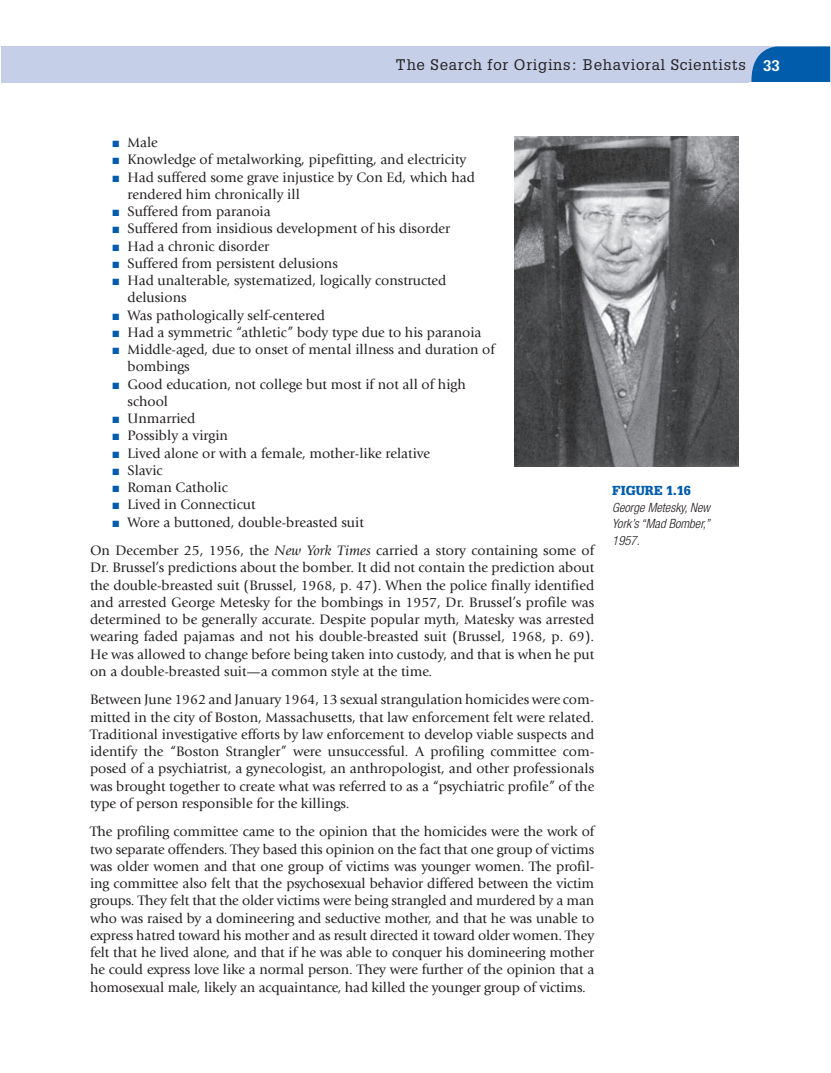
<style>
.page{position:relative;width:831px;height:1073px;background:#fff}
.page>*{position:absolute;margin:0;border:0;box-sizing:border-box;transform-origin:0 0}
.t1{font:15px "Glypha";letter-spacing:.05em;color:#231f20}
.t2{font:700 15px "Glypha";color:#fff}
.t3{font:14.25px/17.2px "Giovanni";color:#231f20;text-align:justify}
.t4{font:italic 300 condensed 12.75px/16.5px "Helvetica Neue";color:#231f20;text-align:justify}
.t5{font:900 12.75px "Glypha";color:#015dab}
.t6{font:9px/17.2px "Zapf Dingbats";color:#015dab;text-align:justify}
.s1{font-style:italic}
</style>
<div class="page">
<div style="left:1px;top:47px;width:12px;height:36px;background:#c6cfe8"></div>
<div style="left:14px;top:47px;width:816px;height:36px;background:#c6cfe8"></div>
<svg style="left:751px;top:46px;width:79px;height:37px;background:#176ab2"></svg>
<img style="left:514px;top:136px;width:224px;height:331px">
<p class="t1" style="left:396px;top:60px;width:351px">The Search for Origins: Behavioral Scientists</p>
<p class="t2" style="left:763px;top:60px;width:18px">33</p>
<p class="t3" style="left:128px;top:135px;width:369px;text-align:left">Male<br>Knowledge of metalworking, pipefitting, and electricity<br>Had suffered some grave injustice by Con Ed, which had rendered him chronically ill<br>Suffered from paranoia<br>Suffered from insidious development of his disorder<br>Had a chronic disorder<br>Suffered from persistent delusions<br>Had unalterable, systematized, logically constructed delusions<br>Was pathologically self-centered<br>Had a symmetric “athletic” body type due to his paranoia<br>Middle-aged, due to onset of mental illness and duration of bombings<br>Good education, not college but most if not all of high school<br>Unmarried<br>Possibly a virgin<br>Lived alone or with a female, mother-like relative<br>Slavic<br>Roman Catholic<br>Lived in Connecticut<br>Wore a buttoned, double-breasted suit</p>
<p class="t3" style="left:90px;top:543px;width:506px">On December 25, 1956, the <span class="s1">New York Times</span> carried a story containing some of Dr. Brussel’s predictions about the bomber. It did not contain the prediction about the double-breasted suit (Brussel, 1968, p. 47). When the police finally identified and arrested George Metesky for the bombings in 1957, Dr. Brussel’s profile was determined to be generally accurate. Despite popular myth, Matesky was arrested wearing faded pajamas and not his double-breasted suit (Brussel, 1968, p. 69).<br>He was allowed to change before being taken into custody, and that is when he put on a double-breasted suit—a common style at the time.</p>
<p class="t3" style="left:90px;top:692px;width:506px">Between June 1962 and January 1964, 13 sexual strangulation homicides were com&shy;mitted in the city of Boston, Massachusetts, that law enforcement felt were related.<br>Traditional investigative efforts by law enforcement to develop viable suspects and identify the “Boston Strangler” were unsuccessful. A profiling committee com&shy;posed of a psychiatrist, a gynecologist, an anthropologist, and other professionals was brought together to create what was referred to as a “psychiatric profile” of the type of person responsible for the killings.</p>
<p class="t3" style="left:90px;top:824px;width:506px">The profiling committee came to the opinion that the homicides were the work of two separate offenders. They based this opinion on the fact that one group of victims was older women and that one group of victims was younger women. The profil&shy;ing committee also felt that the psychosexual behavior differed between the victim groups. They felt that the older victims were being strangled and murdered by a man who was raised by a domineering and seductive mother, and that he was unable to express hatred toward his mother and as result directed it toward older women. They felt that he lived alone, and that if he was able to conquer his domineering mother he could express love like a normal person. They were further of the opinion that a homosexual male, likely an acquaintance, had killed the younger group of victims.</p>
<p class="t6" style="left:112px;top:135px;width:8px">■ ■ ■</p>
<p class="t6" style="left:112px;top:204px;width:8px">■ ■ ■ ■ ■</p>
<p class="t6" style="left:112px;top:308px;width:8px">■ ■ ■</p>
<p class="t6" style="left:112px;top:377px;width:8px">■</p>
<p class="t6" style="left:112px;top:411px;width:8px">■ ■ ■ ■ ■ ■ ■</p>
<p class="t5" style="left:612px;top:486px;width:80px">FIGURE 1.16</p>
<p class="t4" style="left:612px;top:500px;width:99px">George Metesky, New York’s “Mad Bomber,” 1957.</p>
</div>
